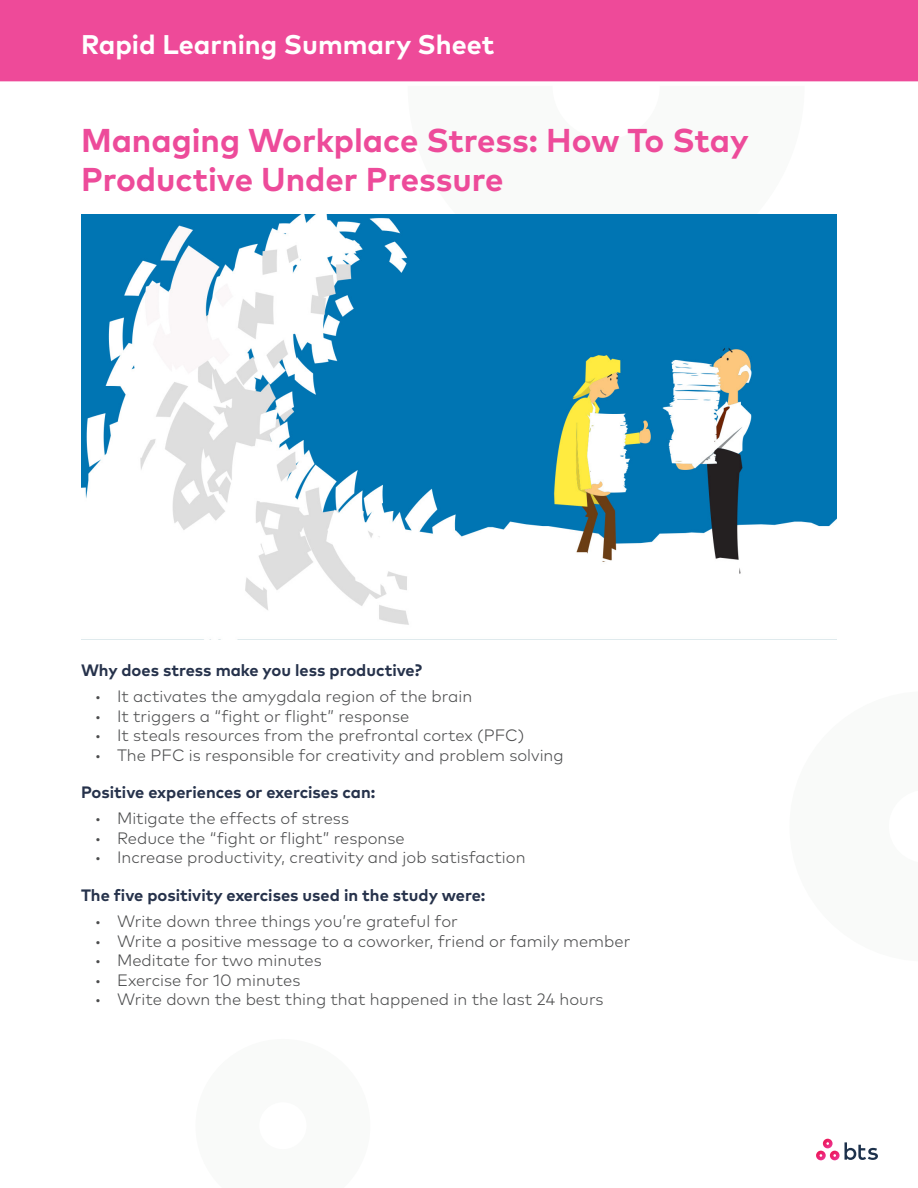
<style>
.page{position:relative;width:918px;height:1188px;background:#fff}
.page>*{position:absolute;margin:0;border:0;box-sizing:border-box;transform-origin:0 0}
.Heading_1{font:700 33px/39px "Mark OT";color:#ed4b9a}
.t1{font:700 27px "Mark OT";color:#fff}
.t2{font:300 16.5px "Mark OT";color:#4b4c4d}
.Heading_2{font:700 16.5px "Mark OT";color:#26324b}
</style>
<div class="page">
<div style="left:0;top:0;width:918px;height:82px;background:#ee4a99"></div>
<svg style="left:816px;top:1139px;width:62px;height:21px"></svg>
<img style="left:81px;top:214px;width:756px;height:426px">
<h2 class="t1" style="left:81px;top:27px;width:415px">Rapid Learning Summary Sheet</h2>
<p class="Heading_1" style="left:81px;top:120px;width:669px">Managing Workplace Stress: How To Stay<br>Productive Under Pressure</p>
<p class="Heading_2" style="left:81px;top:659px;width:343px">Why does stress make you less productive?</p>
<p class="t2" style="left:94px;top:686px;width:379px">• It activates the amygdala region of the brain</p>
<p class="t2" style="left:94px;top:706px;width:316px">• It triggers a “fight or flight” response</p>
<p class="t2" style="left:94px;top:725px;width:431px">• It steals resources from the prefrontal cortex (PFC)</p>
<p class="t2" style="left:94px;top:745px;width:471px">• The PFC is responsible for creativity and problem solving</p>
<p class="Heading_2" style="left:81px;top:782px;width:296px">Positive experiences or exercises can:</p>
<p class="t2" style="left:94px;top:809px;width:256px">• Mitigate the effects of stress</p>
<p class="t2" style="left:94px;top:828px;width:312px">• Reduce the “fight or flight” response</p>
<p class="t2" style="left:94px;top:848px;width:433px">• Increase productivity, creativity and job satisfaction</p>
<p class="Heading_2" style="left:81px;top:884px;width:406px">The five positivity exercises used in the study were:</p>
<p class="t2" style="left:94px;top:911px;width:365px">• Write down three things you’re grateful for</p>
<p class="t2" style="left:94px;top:931px;width:537px">• Write a positive message to a coworker, friend or family member</p>
<p class="t2" style="left:94px;top:950px;width:229px">• Meditate for two minutes</p>
<p class="t2" style="left:94px;top:970px;width:207px">• Exercise for 10 minutes</p>
<p class="t2" style="left:94px;top:989px;width:511px">• Write down the best thing that happened in the last 24 hours</p>
</div>
